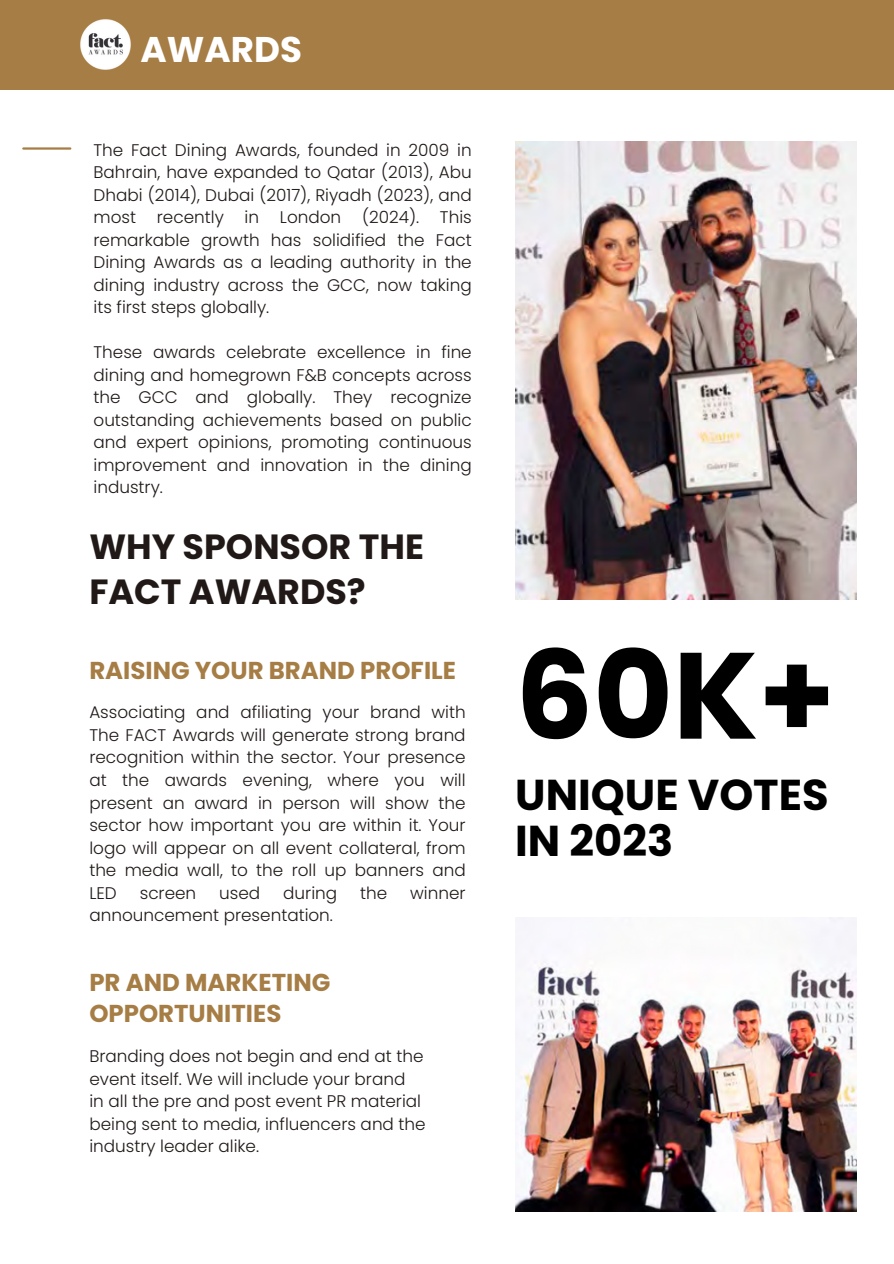
<style>
.page{position:relative;width:894px;height:1264px;background:#fff}
.page>*{position:absolute;margin:0;border:0;box-sizing:border-box;transform-origin:0 0}
.t1{font:700 122.4px "Poppins";color:#000}
.t2{font:700 43.2px/45.8px "Poppins";color:#000}
.t3{font:700 35.7px "Poppins";color:#fff}
.t4{font:700 34.95px/45px "Poppins";color:#201917}
.t5{font:700 24.45px/31.5px "Poppins";color:#a67d44}
.t6{font:300 16.8px/22.5px "Poppins";color:#201917;text-align:justify}
</style>
<div class="page">
<img style="left:515px;top:142px;width:341px;height:457px">
<img style="left:515px;top:917px;width:341px;height:294px">
<hr style="left:23px;top:147px;width:47px;height:3px;background:#a67d44">
<div style="left:0;top:0;width:893px;height:89px;background:#a67d44"></div>
<img style="left:56px;top:19px;width:98px;height:71px">
<p class="t3" style="left:140px;top:24px;width:163px">AWARDS</p>
<h3 class="t6" style="left:93px;top:139px;width:379px">The Fact Dining Awards, founded in 2009 in Bahrain, have expanded to Qatar (2013), Abu Dhabi (2014), Dubai (2017), Riyadh (2023), and most recently in London (2024). This remarkable growth has solidified the Fact Dining Awards as a leading authority in the dining industry across the GCC, now taking its first steps globally.</h3>
<h4 class="t6" style="left:93px;top:341px;width:379px">These awards celebrate excellence in fine dining and homegrown F&amp;B concepts across the GCC and globally. They recognize outstanding achievements based on public and expert opinions, promoting continuous improvement and innovation in the dining industry.</h4>
<p class="t4" style="left:89px;top:524px;width:336px">WHY SPONSOR THE<br>FACT AWARDS?</p>
<p class="t5" style="left:89px;top:654px;width:368px">RAISING YOUR BRAND PROFILE</p>
<p class="t6" style="left:89px;top:701px;width:378px">Associating and afiliating your brand with The FACT Awards will generate strong brand recognition within the sector. Your presence at the awards evening, where you will present an award in person will show the sector how important you are within it. Your logo will appear on all event collateral, from the media wall, to the roll up banners and LED</p>
<p class="t6" style="left:140px;top:881px;width:58px">screen</p>
<p class="t6" style="left:219px;top:881px;width:43px">used</p>
<p class="t6" style="left:283px;top:881px;width:55px">during</p>
<p class="t6" style="left:360px;top:881px;width:29px">the</p>
<p class="t6" style="left:410px;top:881px;width:57px">winner</p>
<p class="t6" style="left:89px;top:903px;width:245px">announcement presentation.</p>
<p class="t5" style="left:89px;top:966px;width:242px">PR AND MARKETING<br>OPPORTUNITIES</p>
<h4 class="t6" style="left:89px;top:1044px;width:335px">Branding does not begin and end at the</h4>
<p class="t6" style="left:89px;top:1067px;width:317px">event itself. We will include your brand</p>
<p class="t6" style="left:89px;top:1089px;width:333px">in all the pre and post event PR material</p>
<p class="t6" style="left:89px;top:1112px;width:338px">being sent to media, influencers and the</p>
<p class="t6" style="left:89px;top:1134px;width:171px">industry leader alike.</p>
<h1 class="t1" style="left:515px;top:610px;width:321px">60K+</h1>
<h2 class="t2" style="left:515px;top:771px;width:315px">UNIQUE VOTES<br>IN 2023</h2>
</div>
